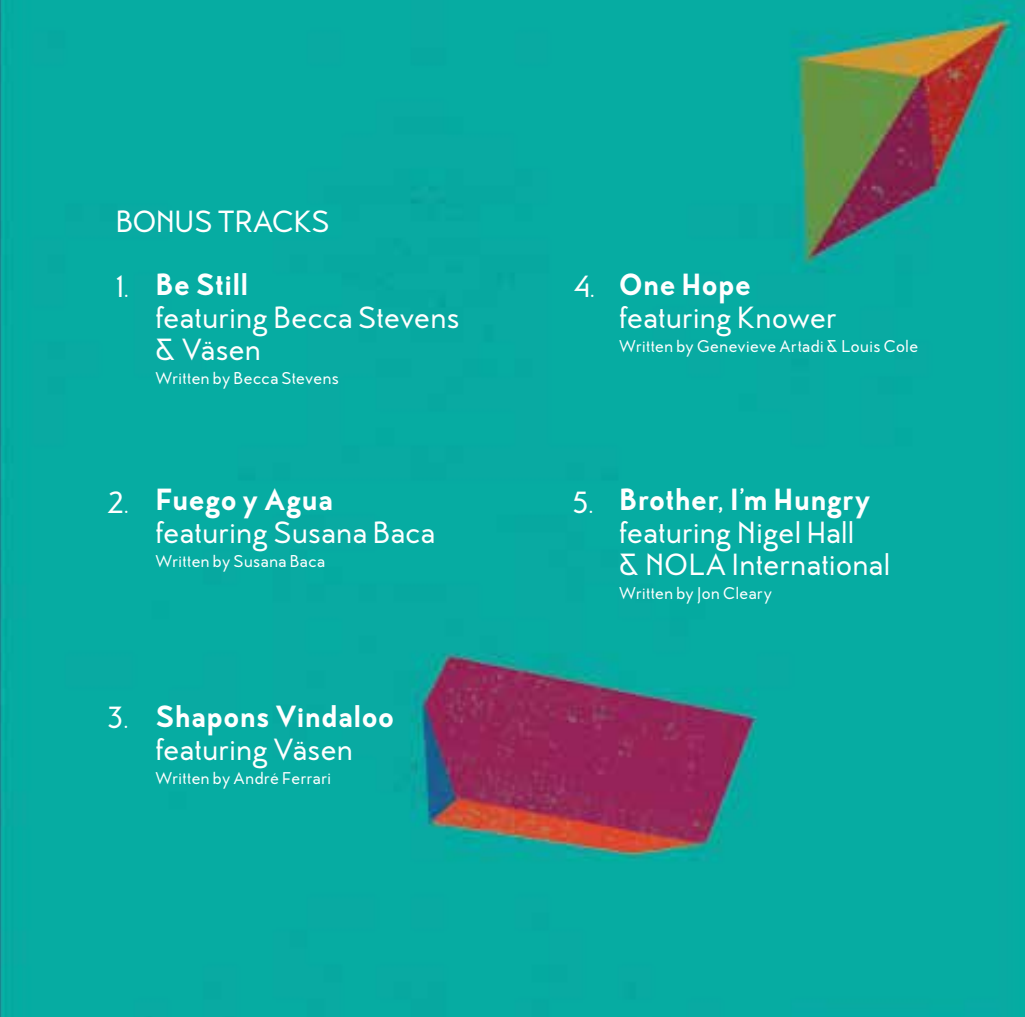
<style>
.page{position:relative;width:1025px;height:1017px;background:#fff}
.page>*{position:absolute;margin:0;border:0;box-sizing:border-box;transform-origin:0 0}
.t1{font:500 27px/32.4px "MB Vinatage";letter-spacing:.02em;color:#fff}
.t2{font:800 27px "MB Vinatage";letter-spacing:.025em;color:#fff}
.t3{font:500 27px "MB Vinatage";color:#fff}
.t4{font:500 15px "MB Vinatage";letter-spacing:.035em;color:#fff}
</style>
<div class="page">
<img style="left:0;top:0;width:1025px;height:1016px">
<p class="t3" style="left:116px;top:205px;width:215px">BONUS TRACKS</p>
<p class="t1" style="left:116px;top:272px;width:15px">1.</p>
<p class="t2" style="left:156px;top:268px;width:94px">Be Still</p>
<p class="t1" style="left:156px;top:303px;width:305px">featuring Becca Stevens &amp; Väsen</p>
<p class="t4" style="left:156px;top:369px;width:185px">Written by Becca Stevens</p>
<p class="t1" style="left:573px;top:272px;width:23px">4.</p>
<p class="t2" style="left:619px;top:268px;width:133px">One Hope</p>
<p class="t1" style="left:619px;top:303px;width:218px">featuring Knower</p>
<p class="t4" style="left:619px;top:337px;width:300px">Written by Genevieve Artadi &amp; Louis Cole</p>
<p class="t2" style="left:156px;top:483px;width:179px">Fuego y Agua</p>
<p class="t1" style="left:156px;top:518px;width:281px">featuring Susana Baca</p>
<p class="t4" style="left:156px;top:552px;width:171px">Written by Susana Baca</p>
<p class="t1" style="left:106px;top:488px;width:25px">2.</p>
<p class="t1" style="left:572px;top:488px;width:23px">5.</p>
<p class="t2" style="left:619px;top:483px;width:253px">Brother, I’m Hungry</p>
<p class="t1" style="left:619px;top:518px;width:272px">featuring Nigel Hall<br>&amp; NOLA International</p>
<p class="t4" style="left:619px;top:584px;width:154px">Written by Jon Cleary</p>
<p class="t1" style="left:107px;top:703px;width:23px">3.</p>
<p class="t2" style="left:156px;top:700px;width:240px">Shapons Vindaloo</p>
<p class="t1" style="left:156px;top:735px;width:198px">featuring Väsen</p>
<p class="t4" style="left:156px;top:769px;width:177px">Written by André Ferrari</p>
</div>
